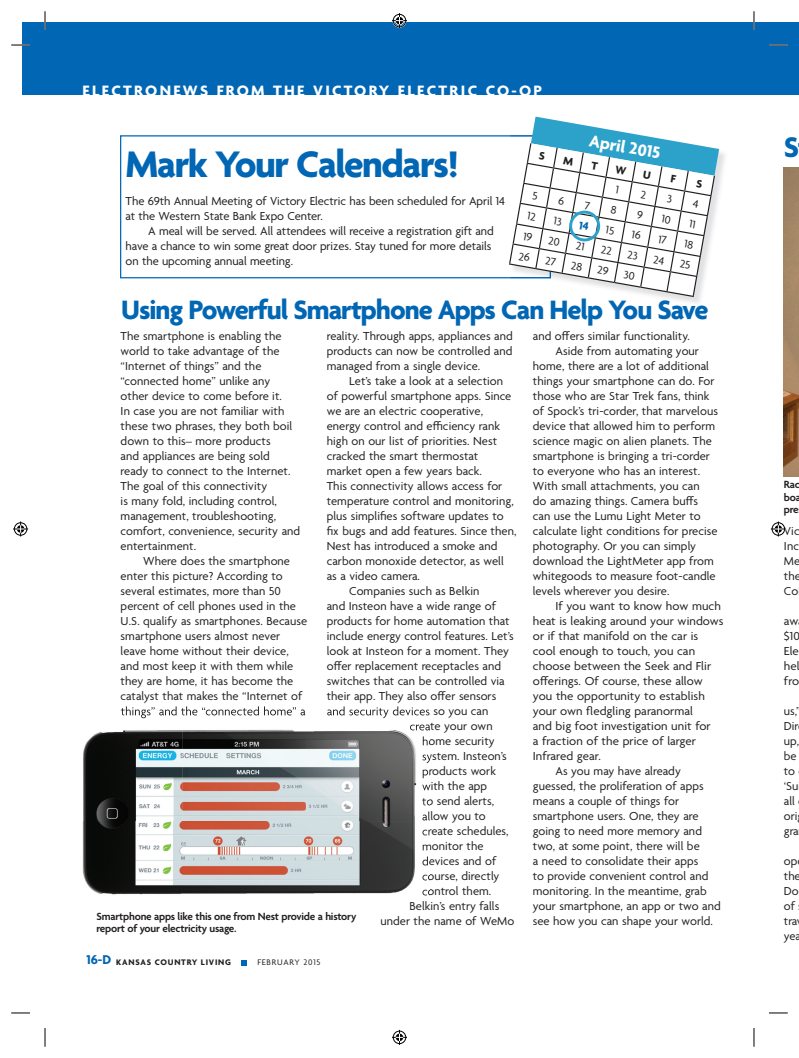
<style>
.page{position:relative;width:799px;height:1058px;background:#fff}
.page>*{position:absolute;margin:0;border:0;box-sizing:border-box;transform-origin:0 0}
.t1{font:700 40px "Agenda";letter-spacing:-.035em;color:#0166b3}
.t2{font:700 30.62px "Agenda";color:#0166b3}
.t3{font:700 28.75px "Agenda";letter-spacing:-.035em;color:#0166b3}
.t4{font:700 17.75px "Agenda";color:#fff}
.t5{font:700 16.25px "Agenda";letter-spacing:.14em;color:#fff}
.t6{font:700 13.75px "Agenda";color:#0166b3}
.t7{font:12.5px/15px "Agenda";letter-spacing:.005em;color:#231f20}
.t8{font:600 11.25px/12.5px "Agenda";letter-spacing:-.02em;color:#231f20}
.t9{font:700 8.75px "Agenda";letter-spacing:.09em;color:#231f20}
.t10{font:8.75px "Agenda";letter-spacing:.09em;color:#231f20}
</style>
<div class="page">
<svg style="left:120px;top:135px;width:387px;height:143px"></svg>
<img style="left:82px;top:709px;width:346px;height:187px">
<img style="left:121px;top:706px;width:185px;height:12px">
<img style="left:327px;top:706px;width:102px;height:12px">
<img style="left:410px;top:723px;width:19px;height:10px">
<svg style="left:422px;top:736px;width:7px;height:114px"></svg>
<svg style="left:422px;top:856px;width:6px;height:9px"></svg>
<svg style="left:422px;top:871px;width:7px;height:24px"></svg>
<img style="left:784px;top:167px;width:15px;height:309px">
<svg style="left:241px;top:960px;width:6px;height:5px"></svg>
<div style="left:22px;top:22px;width:777px;height:73px;background:#0166b3"></div>
<svg style="left:11px;top:44px;width:19px;height:2px"></svg>
<svg style="left:769px;top:44px;width:19px;height:2px"></svg>
<svg style="left:11px;top:1012px;width:19px;height:1px"></svg>
<svg style="left:769px;top:1012px;width:19px;height:1px"></svg>
<svg style="left:44px;top:11px;width:2px;height:19px"></svg>
<svg style="left:44px;top:1028px;width:2px;height:18px"></svg>
<svg style="left:753px;top:11px;width:2px;height:19px"></svg>
<svg style="left:753px;top:1028px;width:2px;height:18px"></svg>
<svg style="left:392px;top:13px;width:15px;height:15px"></svg>
<svg style="left:392px;top:1029px;width:15px;height:15px"></svg>
<svg style="left:13px;top:521px;width:15px;height:15px"></svg>
<svg style="left:771px;top:521px;width:15px;height:15px"></svg>
<svg style="left:507px;top:117px;width:212px;height:181px"></svg>
<h3 class="t5" style="left:83px;top:82px;width:461px">ELECTRONEWS FROM THE VICTORY ELECTRIC CO-OP</h3>
<h1 class="t1" style="left:126px;top:142px;width:335px">Mark Your Calendars!</h1>
<p class="t7" style="left:126px;top:194px;width:381px">The 69th Annual Meeting of Victory Electric has been scheduled for April 14 at the Western State Bank Expo Center.</p>
<p class="t7" style="left:126px;top:224px;width:370px;text-indent:22px">A meal will be served. All attendees will receive a registration gift and have a chance to win some great door prizes. Stay tuned for more details on the upcoming annual meeting.</p>
<h3 class="t4" style="left:591px;top:131px;width:74px;rotate:10deg">April 2015</h3>
<h3 class="t3" style="left:121px;top:294px;width:588px">Using Powerful Smartphone Apps Can Help You Save</h3>
<p class="t7" style="left:121px;top:329px;width:181px">The smartphone is enabling the world to take advantage of the “Internet of things” and the “connected home” unlike any other device to come before it.<br>In case you are not familiar with these two phrases, they both boil down to this– more products<br>and appliances are being sold ready to connect to the Internet.<br>The goal of this connectivity<br>is many fold, including control, management, troubleshooting, comfort, convenience, security and entertainment.</p>
<p class="t7" style="left:121px;top:554px;width:188px;text-indent:22px">Where does the smartphone enter this picture? According to several estimates, more than 50 percent of cell phones used in the<br>U.S. qualify as smartphones. Because smartphone users almost never leave home without their device, and most keep it with them while they are home, it has become the catalyst that makes the “Internet of</p>
<p class="t7" style="left:327px;top:329px;width:188px;text-align:justify">reality. Through apps, appliances and products can now be controlled and managed from a single device.</p>
<p class="t7" style="left:349px;top:374px;width:155px">Let’s take a look at a selection</p>
<p class="t7" style="left:327px;top:389px;width:186px">of powerful smartphone apps. Since</p>
<p class="t7" style="left:327px;top:404px;width:158px">we are an electric cooperative,</p>
<p class="t7" style="left:327px;top:419px;width:175px">energy control and efficiency rank</p>
<p class="t7" style="left:327px;top:434px;width:172px">high on our list of priorities. Nest</p>
<p class="t7" style="left:327px;top:449px;width:153px">cracked the smart thermostat</p>
<p class="t7" style="left:327px;top:464px;width:157px">market open a few years back.</p>
<p class="t7" style="left:327px;top:479px;width:177px">This connectivity allows access for</p>
<p class="t7" style="left:327px;top:494px;width:188px">temperature control and monitoring,</p>
<p class="t7" style="left:327px;top:509px;width:178px">plus simplifies software updates to</p>
<p class="t7" style="left:327px;top:524px;width:191px">fix bugs and add features. Since then,</p>
<p class="t7" style="left:327px;top:539px;width:172px">Nest has introduced a smoke and</p>
<p class="t7" style="left:327px;top:554px;width:179px">carbon monoxide detector, as well</p>
<p class="t7" style="left:327px;top:569px;width:95px">as a video camera.</p>
<p class="t7" style="left:349px;top:584px;width:132px">Companies such as Belkin</p>
<p class="t7" style="left:327px;top:599px;width:171px">and Insteon have a wide range of</p>
<p class="t7" style="left:327px;top:614px;width:184px">products for home automation that</p>
<p class="t7" style="left:327px;top:629px;width:188px">include energy control features. Let’s</p>
<p class="t7" style="left:327px;top:644px;width:184px">look at Insteon for a moment. They</p>
<p class="t7" style="left:327px;top:659px;width:176px">offer replacement receptacles and</p>
<p class="t7" style="left:327px;top:674px;width:179px">switches that can be controlled via</p>
<p class="t7" style="left:327px;top:689px;width:171px">their app. They also offer sensors</p>
<p class="t7" style="left:409px;top:719px;width:85px">create your own</p>
<p class="t7" style="left:422px;top:734px;width:74px">home security</p>
<p class="t7" style="left:422px;top:749px;width:86px">system. Insteon’s</p>
<p class="t7" style="left:422px;top:764px;width:75px">products work</p>
<p class="t7" style="left:422px;top:779px;width:67px">with the app</p>
<p class="t7" style="left:422px;top:794px;width:74px">to send alerts,</p>
<p class="t7" style="left:422px;top:809px;width:65px">allow you to</p>
<p class="t7" style="left:422px;top:824px;width:88px">create schedules,</p>
<p class="t7" style="left:422px;top:839px;width:63px">monitor the</p>
<p class="t7" style="left:422px;top:854px;width:76px">devices and of</p>
<p class="t7" style="left:422px;top:869px;width:79px">course, directly</p>
<p class="t7" style="left:422px;top:884px;width:71px">control them.</p>
<p class="t7" style="left:409px;top:899px;width:91px">Belkin’s entry falls</p>
<p class="t7" style="left:380px;top:914px;width:135px">under the name of WeMo</p>
<p class="t8" style="left:97px;top:910px;width:261px">Smartphone apps like this one from Nest provide a history report of your electricity usage.</p>
<p class="t6" style="left:86px;top:952px;width:26px">16-D</p>
<p class="t9" style="left:116px;top:957px;width:116px">KANSAS COUNTRY LIVING</p>
<p class="t10" style="left:257px;top:957px;width:65px">FEBRUARY 2015</p>
<p class="t7" style="left:533px;top:329px;width:159px">and offers similar functionality.</p>
<p class="t7" style="left:555px;top:344px;width:145px">Aside from automating your</p>
<p class="t7" style="left:533px;top:359px;width:178px">home, there are a lot of additional</p>
<p class="t7" style="left:533px;top:374px;width:183px">things your smartphone can do. For</p>
<p class="t7" style="left:533px;top:389px;width:178px">those who are Star Trek fans, think</p>
<p class="t7" style="left:533px;top:404px;width:187px">of Spock’s tri-corder, that marvelous</p>
<p class="t7" style="left:533px;top:419px;width:184px">device that allowed him to perform</p>
<p class="t7" style="left:533px;top:434px;width:180px">science magic on alien planets. The</p>
<p class="t7" style="left:533px;top:449px;width:179px">smartphone is bringing a tri-corder</p>
<p class="t7" style="left:533px;top:464px;width:169px">to everyone who has an interest.</p>
<p class="t7" style="left:533px;top:479px;width:168px">With small attachments, you can</p>
<p class="t7" style="left:533px;top:494px;width:167px">do amazing things. Camera buffs</p>
<p class="t7" style="left:533px;top:509px;width:169px">can use the Lumu Light Meter to</p>
<p class="t7" style="left:533px;top:524px;width:186px">calculate light conditions for precise</p>
<p class="t7" style="left:533px;top:539px;width:165px">photography. Or you can simply</p>
<p class="t7" style="left:533px;top:554px;width:182px">download the LightMeter app from</p>
<p class="t7" style="left:533px;top:569px;width:184px">whitegoods to measure foot-candle</p>
<p class="t7" style="left:533px;top:584px;width:138px">levels wherever you desire.</p>
<p class="t7" style="left:555px;top:599px;width:167px">If you want to know how much</p>
<p class="t7" style="left:533px;top:614px;width:192px">heat is leaking around your windows</p>
<p class="t7" style="left:533px;top:629px;width:167px">or if that manifold on the car is</p>
<p class="t7" style="left:533px;top:644px;width:164px">cool enough to touch, you can</p>
<p class="t7" style="left:533px;top:659px;width:180px">choose between the Seek and Flir</p>
<p class="t7" style="left:533px;top:674px;width:171px">offerings. Of course, these allow</p>
<p class="t7" style="left:533px;top:689px;width:174px">you the opportunity to establish</p>
<p class="t7" style="left:533px;top:704px;width:162px">your own fledgling paranormal</p>
<p class="t7" style="left:533px;top:719px;width:179px">and big foot investigation unit for</p>
<p class="t7" style="left:533px;top:734px;width:165px">a fraction of the price of larger</p>
<p class="t7" style="left:533px;top:749px;width:69px">Infrared gear.</p>
<p class="t7" style="left:555px;top:764px;width:127px">As you may have already</p>
<p class="t7" style="left:533px;top:779px;width:172px">guessed, the proliferation of apps</p>
<p class="t7" style="left:533px;top:794px;width:148px">means a couple of things for</p>
<p class="t7" style="left:533px;top:809px;width:167px">smartphone users. One, they are</p>
<p class="t7" style="left:533px;top:824px;width:171px">going to need more memory and</p>
<p class="t7" style="left:533px;top:839px;width:168px">two, at some point, there will be</p>
<p class="t7" style="left:533px;top:854px;width:167px">a need to consolidate their apps</p>
<p class="t7" style="left:533px;top:869px;width:177px">to provide convenient control and</p>
<p class="t7" style="left:533px;top:884px;width:175px">monitoring. In the meantime, grab</p>
<p class="t7" style="left:533px;top:899px;width:189px">your smartphone, an app or two and</p>
<p class="t7" style="left:533px;top:914px;width:182px">see how you can shape your world.</p>
<h2 class="t2" style="left:784px;top:131px;width:17px">S</h2>
<p class="t8" style="left:784px;top:479px;width:19px;text-align:justify">Rac boa pre</p>
<p class="t7" style="left:784px;top:524px;width:18px">Vic<br>Inc<br>Me the<br>Co</p>
<p class="t7" style="left:784px;top:614px;width:17px">aw $10<br>Ele hel fro</p>
<p class="t7" style="left:784px;top:704px;width:18px">us,”<br>Dir up, be to ‘Su all ori gra</p>
<p class="t7" style="left:784px;top:854px;width:19px">op the<br>Do of tra yea</p>
</div>
